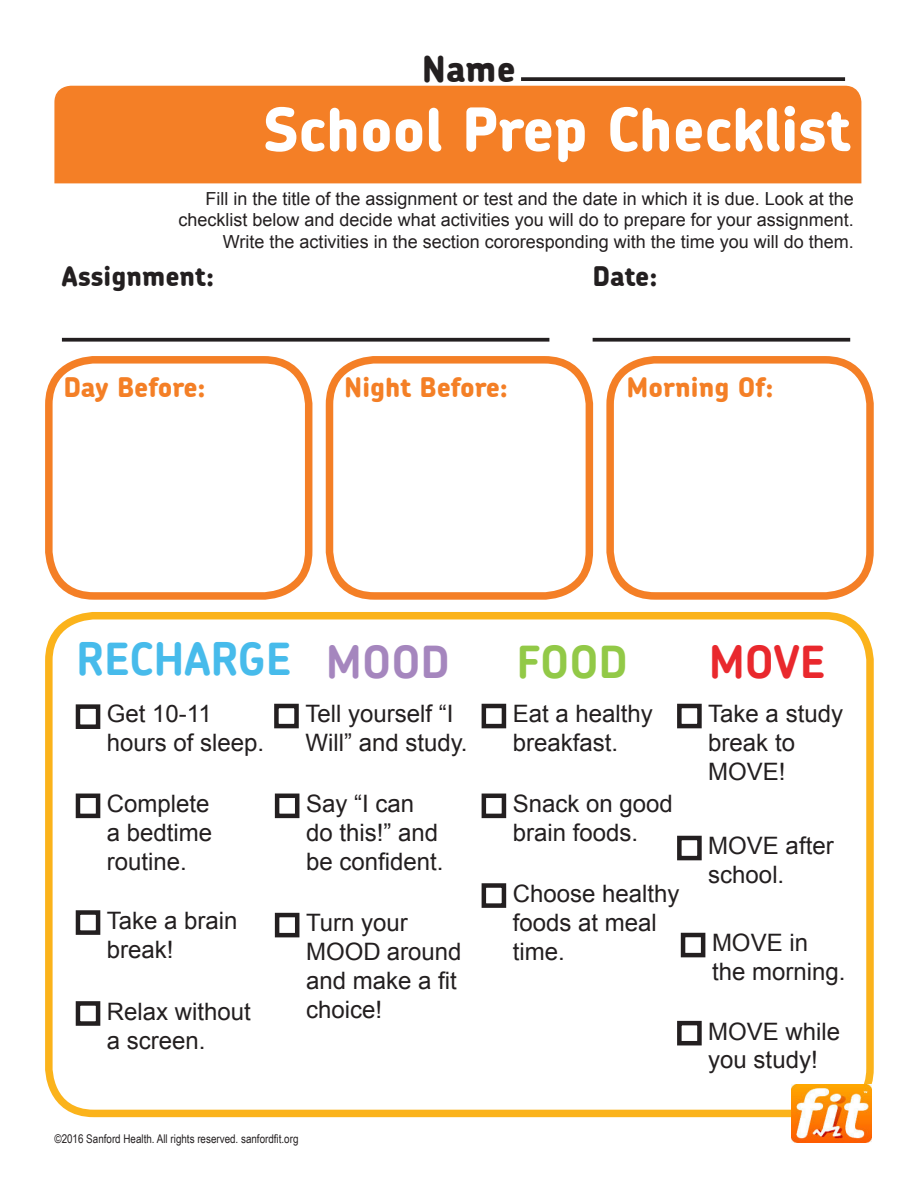
<style>
.page{position:relative;width:918px;height:1188px;background:#fff}
.page>*{position:absolute;margin:0;border:0;box-sizing:border-box;transform-origin:0 0}
.t1{font:800 60px "Chevin";color:#fff}
.t2{font:700 45px "Chevin";letter-spacing:-.005em;color:#47bbeb}
.t3{font:700 45px "Chevin";color:#a586be}
.t4{font:700 45px "Chevin";color:#92c947}
.t5{font:700 45px "Chevin";color:#e9282d}
.t6{font:800 36px "Chevin";color:#231f20}
.t7{font:800 27px "Chevin";color:#f47f26}
.t8{font:800 27px "Chevin";color:#231f20}
.t9{font:24px/28.8px "Arial";color:#231f20}
.t10{font:18px/21.6px "Arial";color:#231f20;text-align:right}
.t11{font:12px "Arial Narrow";color:#231f20}
</style>
<div class="page">
<div style="left:54px;top:86px;width:807px;height:97px;background:#f47f26"></div>
<svg style="left:521px;top:77px;width:324px;height:4px"></svg>
<div style="left:45px;top:612px;width:829px;height:505px;border:8px solid #fbb31b;border-radius:45px"></div>
<img style="left:792px;top:1085px;width:80px;height:58px">
<svg style="left:62px;top:338px;width:487px;height:4px;background:#393536"></svg>
<svg style="left:593px;top:338px;width:257px;height:4px"></svg>
<div style="left:76px;top:704px;width:24px;height:25px;border:4px solid #231f20"></div>
<div style="left:76px;top:794px;width:24px;height:24px;border:4px solid #231f20"></div>
<div style="left:76px;top:910px;width:24px;height:25px;border:4px solid #231f20"></div>
<div style="left:76px;top:1001px;width:24px;height:25px;border:4px solid #231f20"></div>
<div style="left:274px;top:704px;width:25px;height:24px;border:4px solid #231f20"></div>
<div style="left:275px;top:794px;width:24px;height:24px;border:4px solid #231f20"></div>
<div style="left:275px;top:913px;width:24px;height:24px;border:4px solid #231f20"></div>
<div style="left:482px;top:704px;width:24px;height:24px;border:4px solid #231f20"></div>
<div style="left:482px;top:794px;width:24px;height:24px;border:4px solid #231f20"></div>
<div style="left:482px;top:883px;width:24px;height:25px;border:4px solid #231f20"></div>
<div style="left:677px;top:704px;width:25px;height:24px;border:4px solid #231f20"></div>
<div style="left:677px;top:836px;width:25px;height:24px;border:4px solid #231f20"></div>
<div style="left:681px;top:933px;width:24px;height:24px;border:4px solid #231f20"></div>
<div style="left:677px;top:1021px;width:25px;height:24px;border:4px solid #231f20"></div>
<div style="left:45px;top:356px;width:267px;height:244px;border:8px solid #f47f26;border-radius:45px"></div>
<div style="left:326px;top:356px;width:267px;height:244px;border:8px solid #f47f26;border-radius:45px"></div>
<div style="left:606px;top:356px;width:268px;height:244px;border:8px solid #f47f26;border-radius:45px"></div>
<p class="t6" style="left:422px;top:45px;width:95px">Name</p>
<p class="t1" style="left:263px;top:90px;width:589px">School Prep Checklist</p>
<p class="t10" style="left:179px;top:188px;width:677px">Fill in the title of the assignment or test and the date in which it is due. Look at the checklist below and decide what activities you will do to prepare for your assignment.<br>Write the activities in the section cororesponding with the time you will do them.</p>
<p class="t8" style="left:62px;top:259px;width:154px">Assignment:</p>
<p class="t8" style="left:593px;top:259px;width:66px">Date:</p>
<p class="t7" style="left:63px;top:369px;width:144px">Day Before:</p>
<p class="t7" style="left:344px;top:369px;width:165px">Night Before:</p>
<p class="t7" style="left:627px;top:369px;width:148px">Morning Of:</p>
<p class="t2" style="left:76px;top:630px;width:216px">RECHARGE</p>
<p class="t3" style="left:326px;top:633px;width:126px">MOOD</p>
<p class="t4" style="left:516px;top:633px;width:113px">FOOD</p>
<p class="t5" style="left:709px;top:633px;width:118px">MOVE</p>
<p class="t9" style="left:107px;top:700px;width:159px">Get 10-11 hours of sleep.</p>
<p class="t9" style="left:107px;top:790px;width:107px;text-align:justify">Complete a bedtime routine.</p>
<p class="t9" style="left:107px;top:906px;width:132px">Take a brain break!</p>
<p class="t9" style="left:107px;top:997px;width:146px">Relax without a screen.</p>
<p class="t9" style="left:305px;top:700px;width:164px">Tell yourself “I<br>Will” and study.</p>
<p class="t9" style="left:306px;top:790px;width:139px">Say “I can do this!” and be confident.</p>
<p class="t9" style="left:306px;top:909px;width:157px">Turn your<br>MOOD around and make a fit choice!</p>
<p class="t11" style="left:54px;top:1130px;width:246px">©2016 Sanford Health. All rights reserved. sanfordfit.org</p>
<p class="t9" style="left:513px;top:700px;width:142px">Eat a healthy breakfast.</p>
<p class="t9" style="left:513px;top:790px;width:162px">Snack on good brain foods.</p>
<p class="t9" style="left:513px;top:879px;width:168px">Choose healthy foods at meal time.</p>
<p class="t9" style="left:708px;top:700px;width:136px">Take a study break to<br>MOVE!</p>
<p class="t9" style="left:708px;top:832px;width:127px">MOVE after school.</p>
<p class="t9" style="left:712px;top:929px;width:135px">MOVE in the morning.</p>
<p class="t9" style="left:708px;top:1017px;width:134px">MOVE while you study!</p>
</div>
